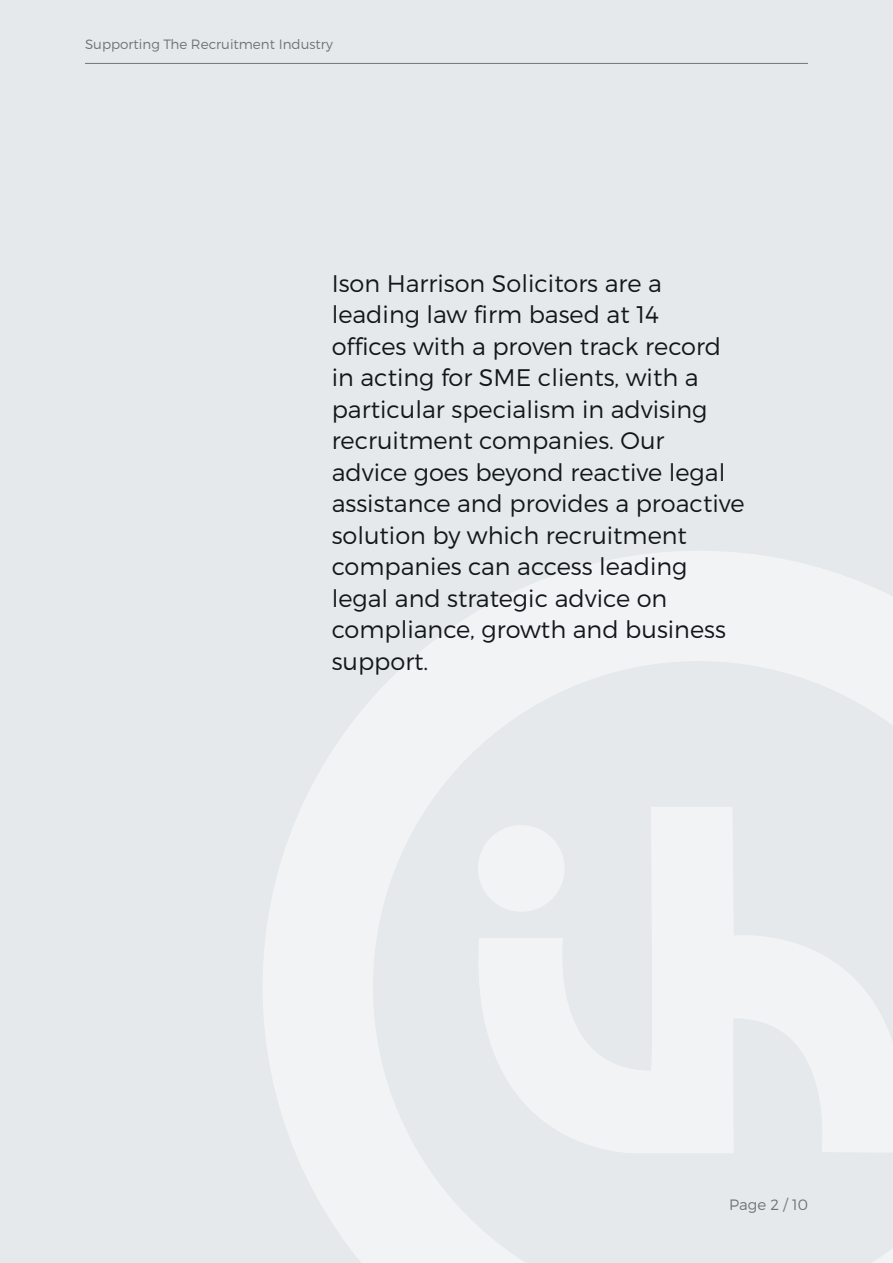
<style>
.page{position:relative;width:893px;height:1263px;background:#e5e9eb}
.page>*{position:absolute;margin:0;border:0;box-sizing:border-box;transform-origin:0 0}
.t1{font:300 24px/31.5px "Montserrat";color:#13161a}
.t2{font:300 15px "Montserrat";color:#6e7479}
.t3{font:300 13.5px "Montserrat";color:#6e7479}
</style>
<div class="page">
<hr style="left:85px;top:63px;width:723px;height:1px;background:#6e7479">
<svg style="left:263px;top:551px;width:630px;height:712px"></svg>
<svg style="left:467px;top:807px;width:426px;height:350px;fill:#f1f3f4"></svg>
<p class="t3" style="left:85px;top:36px;width:249px">Supporting The Recruitment Industry</p>
<p class="t1" style="left:332px;top:267px;width:414px">Ison Harrison Solicitors are a leading law firm based at 14<br>offices with a proven track record in acting for SME clients, with a particular specialism in advising recruitment companies. Our advice goes beyond reactive legal assistance and provides a proactive solution by which recruitment companies can access leading legal and strategic advice on compliance, growth and business support.</p>
<p class="t2" style="left:729px;top:1195px;width:80px">Page 2 / 10</p>
</div>
